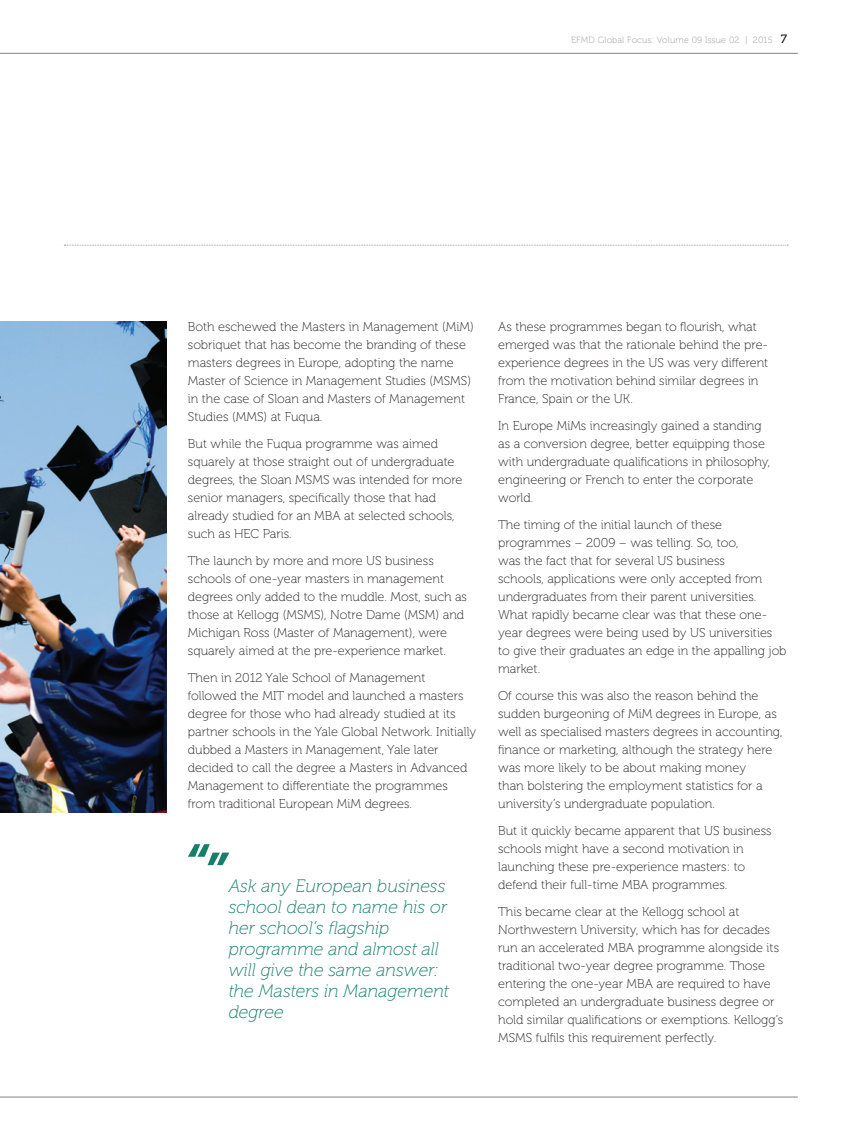
<style>
.page{position:relative;width:851px;height:1127px;background:#fff}
.page>*{position:absolute;margin:0;border:0;box-sizing:border-box;transform-origin:0 0}
.t1{font:italic 18px/21px "Museo 100";color:#157f6b}
.t2{font:12.75px/18px "Museo 100";color:#231f20}
.t3{font:9px "Museo 100";letter-spacing:.02em;color:#939598}
.s1{font-family:"Museo 500";font-size:12px;color:#231f20}
</style>
<div class="page">
<hr style="left:0;top:1097px;width:797px;height:1px;background:#808285">
<hr style="left:0;top:53px;width:797px;height:1px;background:#808285">
<img style="left:0;top:321px;width:167px;height:491px">
<svg style="left:188px;top:844px;width:41px;height:21px"></svg>
<svg style="left:64px;top:245px;width:724px;height:1px"></svg>
<p class="t3" style="left:571px;top:35px;width:217px">EFMD Global Focus: Volume 09 Issue 02 | 2015 <span class="s1">7</span></p>
<p class="t2" style="left:188px;top:318px;width:287px">Both eschewed the Masters in Management (MiM) sobriquet that has become the branding of these masters degrees in Europe, adopting the name Master of Science in Management Studies (MSMS) in the case of Sloan and Masters of Management Studies (MMS) at Fuqua.</p>
<p class="t2" style="left:188px;top:435px;width:276px">But while the Fuqua programme was aimed squarely at those straight out of undergraduate degrees, the Sloan MSMS was intended for more senior managers, specifically those that had already studied for an MBA at selected schools, such as HEC Paris.</p>
<p class="t2" style="left:188px;top:552px;width:280px">The launch by more and more US business schools of one-year masters in management degrees only added to the muddle. Most, such as those at Kellogg (MSMS), Notre Dame (MSM) and Michigan Ross (Master of Management), were squarely aimed at the pre-experience market.</p>
<p class="t2" style="left:188px;top:669px;width:290px">Then in 2012 Yale School of Management followed the MIT model and launched a masters degree for those who had already studied at its partner schools in the Yale Global Network. Initially dubbed a Masters in Management, Yale later decided to call the degree a Masters in Advanced Management to differentiate the programmes from traditional European MiM degrees.</p>
<h1 class="t1" style="left:229px;top:875px;width:222px">Ask any European business school dean to name his or her school’s flagship programme and almost all will give the same answer: the Masters in Management degree</h1>
<p class="t2" style="left:498px;top:318px;width:272px">As these programmes began to flourish, what emerged was that the rationale behind the pre&shy;experience degrees in the US was very different from the motivation behind similar degrees in France, Spain or the UK.</p>
<p class="t2" style="left:498px;top:417px;width:274px">In Europe MiMs increasingly gained a standing as a conversion degree, better equipping those with undergraduate qualifications in philosophy, engineering or French to enter the corporate world.</p>
<p class="t2" style="left:498px;top:516px;width:290px">The timing of the initial launch of these programmes – 2009 – was telling. So, too,<br>was the fact that for several US business<br>schools, applications were only accepted from undergraduates from their parent universities.<br>What rapidly became clear was that these one&shy;year degrees were being used by US universities to give their graduates an edge in the appalling job market.</p>
<p class="t2" style="left:498px;top:687px;width:286px">Of course this was also the reason behind the sudden burgeoning of MiM degrees in Europe, as well as specialised masters degrees in accounting, finance or marketing, although the strategy here was more likely to be about making money<br>than bolstering the employment statistics for a university’s undergraduate population.</p>
<p class="t2" style="left:498px;top:822px;width:275px">But it quickly became apparent that US business schools might have a second motivation in launching these pre-experience masters: to defend their full-time MBA programmes.</p>
<p class="t2" style="left:498px;top:903px;width:286px">This became clear at the Kellogg school at Northwestern University, which has for decades run an accelerated MBA programme alongside its traditional two-year degree programme. Those entering the one-year MBA are required to have completed an undergraduate business degree or hold similar qualifications or exemptions. Kellogg’s MSMS fulfils this requirement perfectly.</p>
</div>
